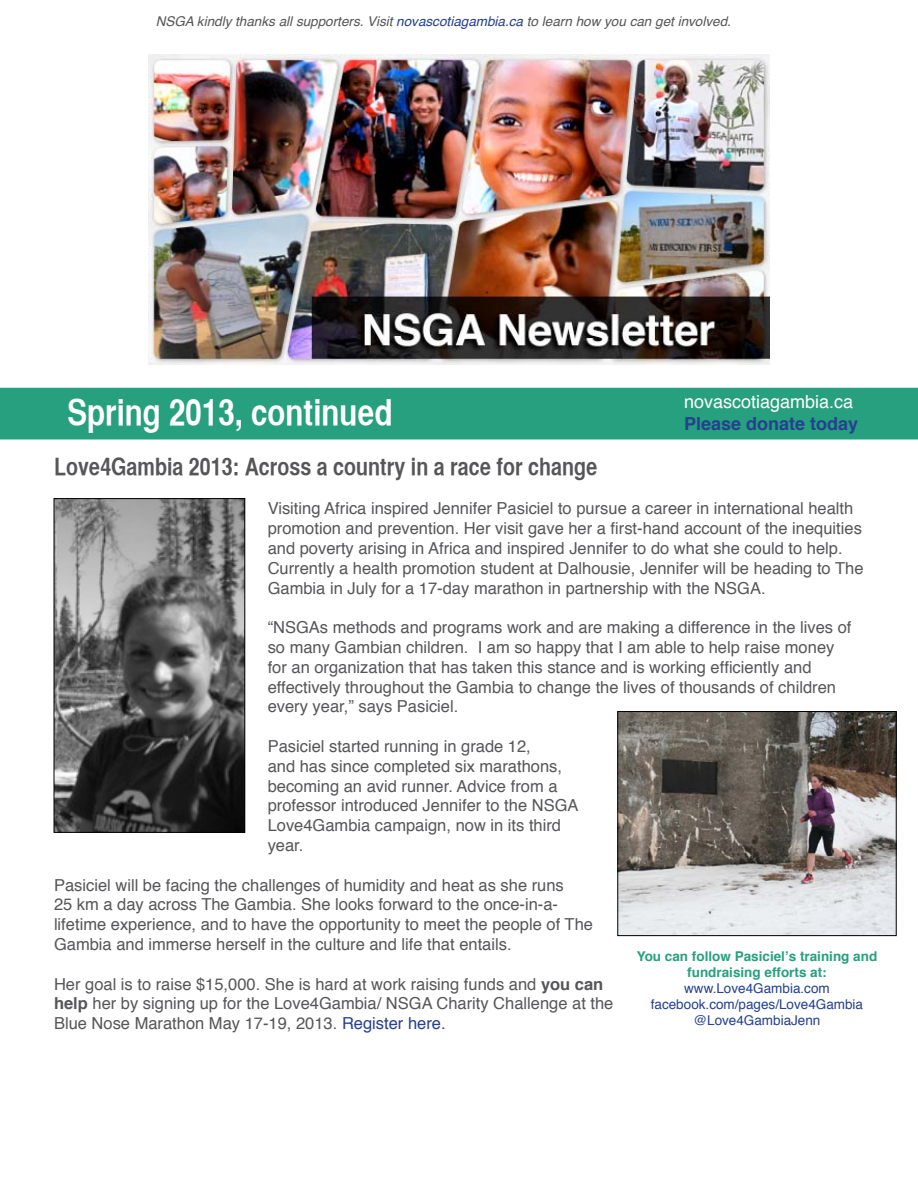
<style>
.page{position:relative;width:918px;height:1188px;background:#fff}
.page>*{position:absolute;margin:0;border:0;box-sizing:border-box;transform-origin:0 0}
.t1{font:36px "Helvetica CY Bold";color:#fff}
.t2{font:24px "Helvetica CY Bold";color:#565659}
.t3{font:18px "Helvetica";color:#fff}
.t4{font:700 18px "Helvetica";color:#25408f}
.t5{font:16.5px/19.8px "Helvetica";color:#565659}
.t6{font:italic 13.5px "Helvetica";color:#565659}
.t7{font:13.5px/16.2px "Helvetica";color:#25408f;text-align:center}
.t8{font:700 13.5px/16.2px "Helvetica";color:#27a07f;text-align:center}
.s1{color:#25408f}
.s2{font-weight:700}
</style>
<div class="page">
<img style="left:148px;top:54px;width:622px;height:311px">
<div style="left:1px;top:388px;width:916px;height:51px;background:#27a07f"></div>
<div style="left:0;top:388px;width:918px;height:52px;border:2px solid #27a07f"></div>
<img style="left:56px;top:500px;width:187px;height:331px">
<div style="left:54px;top:498px;width:191px;height:335px;border:1px solid #000"></div>
<img style="left:619px;top:713px;width:276px;height:221px">
<div style="left:617px;top:711px;width:280px;height:225px;border:1px solid #000"></div>
<p class="t6" style="left:156px;top:11px;width:577px">NSGA kindly thanks all supporters. Visit <span class="s1">novascotiagambia.ca</span> to learn how you can get involved.</p>
<p class="t3" style="left:684px;top:388px;width:171px">novascotiagambia.ca</p>
<p class="t4" style="left:684px;top:409px;width:176px">Please donate today</p>
<h1 class="t1" style="left:68px;top:390px;width:327px">Spring 2013, continued</h1>
<h2 class="t2" style="left:54px;top:452px;width:545px">Love4Gambia 2013: Across a country in a race for change</h2>
<p class="t5" style="left:268px;top:499px;width:597px">Visiting Africa inspired Jennifer Pasiciel to pursue a career in international health promotion and prevention. Her visit gave her a first-hand account of the inequities and poverty arising in Africa and inspired Jennifer to do what she could to help.<br>Currently a health promotion student at Dalhousie, Jennifer will be heading to The Gambia in July for a 17-day marathon in partnership with the NSGA.</p>
<p class="t5" style="left:268px;top:618px;width:585px">“NSGAs methods and programs work and are making a difference in the lives of so many Gambian children. I am so happy that I am able to help raise money for an organization that has taken this stance and is working efficiently and effectively throughout the Gambia to change the lives of thousands of children every year,” says Pasiciel.</p>
<p class="t5" style="left:268px;top:737px;width:312px">Pasiciel started running in grade 12,<br>and has since completed six marathons, becoming an avid runner. Advice from a professor introduced Jennifer to the NSGA Love4Gambia campaign, now in its third year.</p>
<p class="t5" style="left:54px;top:875px;width:541px">Pasiciel will be facing the challenges of humidity and heat as she runs<br>25 km a day across The Gambia. She looks forward to the once-in-a&shy;lifetime experience, and to have the opportunity to meet the people of The Gambia and immerse herself in the culture and life that entails.</p>
<p class="t5" style="left:54px;top:974px;width:561px">Her goal is to raise $15,000. She is hard at work raising funds and <span class="s2">you can help</span> her by signing up for the Love4Gambia/ NSGA Charity Challenge at the<br>Blue Nose Marathon May 17-19, 2013. <span class="s1">Register here.</span></p>
<p class="t8" style="left:637px;top:948px;width:242px">You can follow Pasiciel’s training and fundraising efforts at:</p>
<p class="t7" style="left:651px;top:980px;width:214px">www.Love4Gambia.com facebook.com/pages/Love4Gambia @Love4GambiaJenn</p>
</div>
